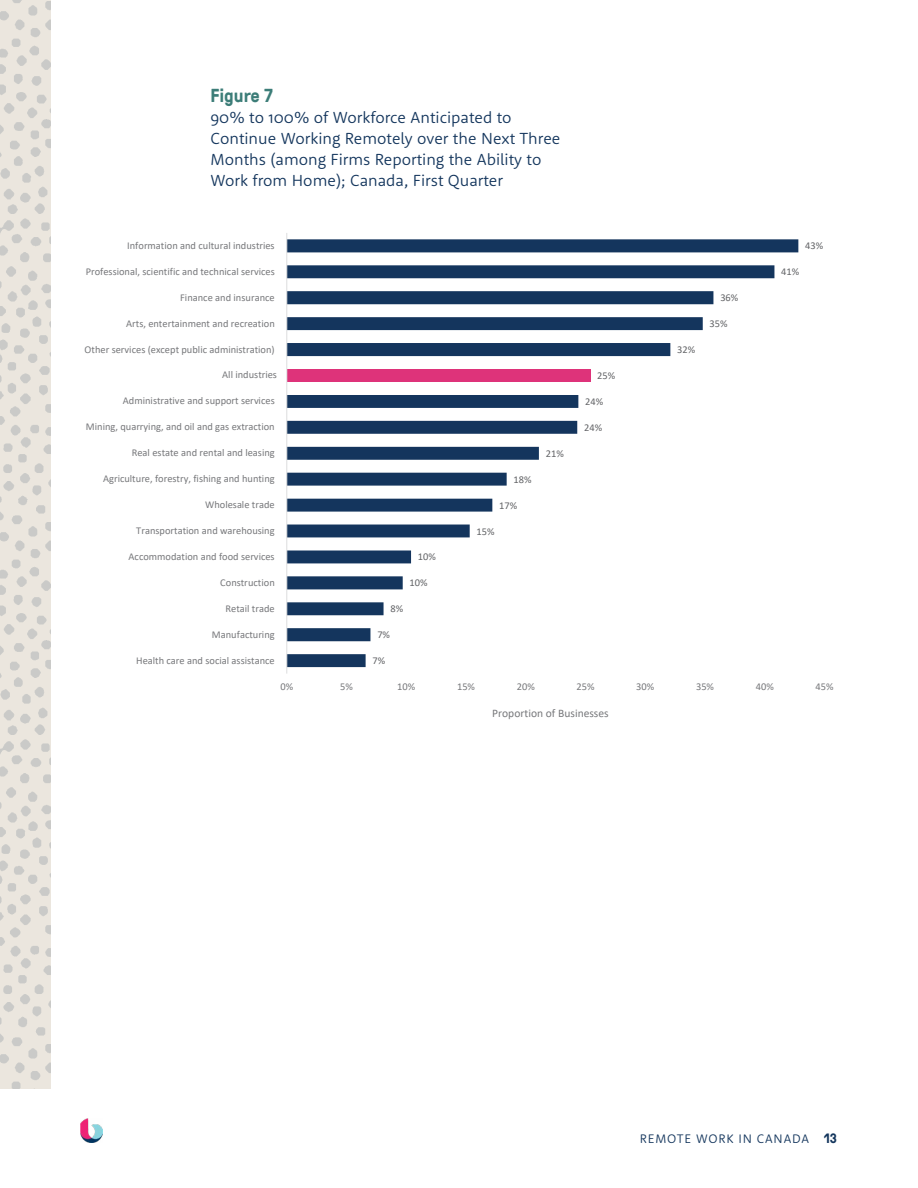
<style>
.page{position:relative;width:918px;height:1188px;background:#fff}
.page>*{position:absolute;margin:0;border:0;box-sizing:border-box;transform-origin:0 0}
.t1{font:700 18.75px "GT Pressura";color:#3c7d78}
.t2{font:300 16.5px/21px "Rooney Sans";color:#14365d}
.t3{font:300 12.75px "Rooney Sans";letter-spacing:.065em;color:#14365d}
.t4{font:11.55px "Calibri";color:#77787b}
.t5{font:10.35px "Calibri";color:#77787b}
.t6{font:10.35px "Calibri";color:#636467}
.s1{font-family:"GT Pressura";font-weight:700;font-size:13.5px}
</style>
<div class="page">
<img style="left:81px;top:1119px;width:22px;height:23px">
<svg style="left:287px;top:239px;width:511px;height:428px"></svg>
<hr style="left:286px;top:233px;width:1px;height:441px;background:#dcddde">
<svg style="left:0;top:0;width:51px;height:1089px;background:#e3dfd9"></svg>
<h1 class="t1" style="left:210px;top:82px;width:64px">Figure 7</h1>
<h2 class="t2" style="left:210px;top:106px;width:351px">90% to 100% of Workforce Anticipated to Continue Working Remotely over the Next Three Months (among Firms Reporting the Ability to Work from Home); Canada, First Quarter</h2>
<p class="t5" style="left:127px;top:238px;width:149px">Information and cultural industries</p>
<p class="t5" style="left:86px;top:264px;width:191px">Professional, scientific and technical services</p>
<p class="t5" style="left:180px;top:290px;width:96px">Finance and insurance</p>
<p class="t5" style="left:126px;top:316px;width:150px">Arts, entertainment and recreation</p>
<p class="t5" style="left:85px;top:342px;width:192px">Other services (except public administration)</p>
<p class="t5" style="left:222px;top:368px;width:56px">All industries</p>
<p class="t5" style="left:123px;top:394px;width:153px">Administrative and support services</p>
<p class="t5" style="left:86px;top:420px;width:190px">Mining, quarrying, and oil and gas extraction</p>
<p class="t5" style="left:132px;top:446px;width:144px">Real estate and rental and leasing</p>
<p class="t6" style="left:546px;top:446px;width:20px">21%</p>
<p class="t5" style="left:103px;top:472px;width:173px">Agriculture, forestry, fishing and hunting</p>
<p class="t6" style="left:514px;top:472px;width:20px">18%</p>
<p class="t5" style="left:205px;top:497px;width:71px">Wholesale trade</p>
<p class="t6" style="left:499px;top:498px;width:20px">17%</p>
<p class="t5" style="left:136px;top:523px;width:140px">Transportation and warehousing</p>
<p class="t6" style="left:477px;top:524px;width:20px">15%</p>
<p class="t5" style="left:129px;top:549px;width:148px">Accommodation and food services</p>
<p class="t6" style="left:418px;top:550px;width:20px">10%</p>
<p class="t5" style="left:220px;top:575px;width:56px">Construction</p>
<p class="t6" style="left:410px;top:576px;width:20px">10%</p>
<p class="t5" style="left:226px;top:601px;width:51px">Retail trade</p>
<p class="t6" style="left:390px;top:602px;width:14px">8%</p>
<p class="t5" style="left:212px;top:627px;width:64px">Manufacturing</p>
<p class="t6" style="left:377px;top:628px;width:14px">7%</p>
<p class="t5" style="left:136px;top:653px;width:140px">Health care and social assistance</p>
<p class="t6" style="left:373px;top:654px;width:14px">7%</p>
<p class="t6" style="left:597px;top:368px;width:20px">25%</p>
<p class="t6" style="left:585px;top:394px;width:20px">24%</p>
<p class="t6" style="left:584px;top:420px;width:20px">24%</p>
<p class="t6" style="left:677px;top:342px;width:20px">32%</p>
<p class="t6" style="left:720px;top:291px;width:20px">36%</p>
<p class="t6" style="left:710px;top:317px;width:20px">35%</p>
<p class="t6" style="left:805px;top:239px;width:20px">43%</p>
<p class="t6" style="left:781px;top:265px;width:20px">41%</p>
<p class="t5" style="left:280px;top:679px;width:14px">0%</p>
<p class="t5" style="left:340px;top:679px;width:14px">5%</p>
<p class="t5" style="left:397px;top:679px;width:20px">10%</p>
<p class="t5" style="left:457px;top:679px;width:20px">15%</p>
<p class="t5" style="left:517px;top:679px;width:20px">20%</p>
<p class="t5" style="left:577px;top:679px;width:20px">25%</p>
<p class="t5" style="left:636px;top:679px;width:20px">30%</p>
<p class="t5" style="left:696px;top:679px;width:20px">35%</p>
<p class="t5" style="left:756px;top:679px;width:20px">40%</p>
<p class="t5" style="left:816px;top:679px;width:20px">45%</p>
<p class="t4" style="left:492px;top:705px;width:118px">Proportion of Businesses</p>
<p class="t3" style="left:640px;top:1130px;width:199px">REMOTE WORK IN CANADA <span class="s1">13</span></p>
</div>
